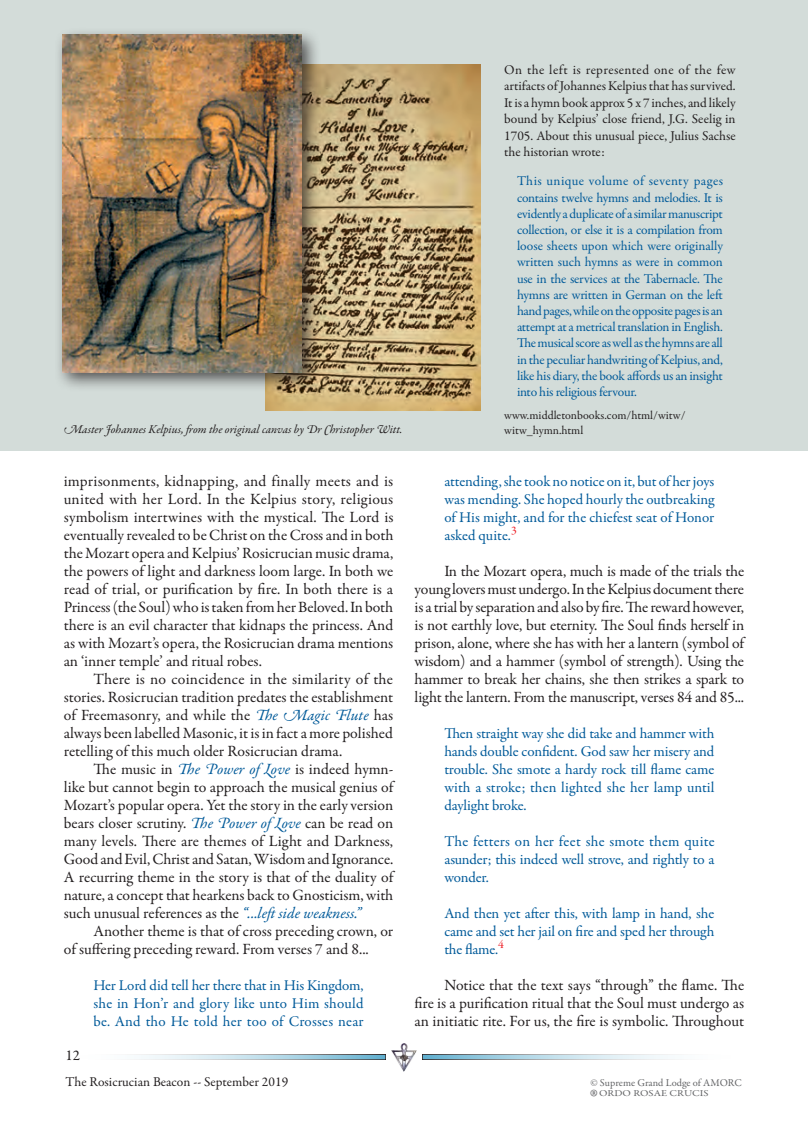
<style>
.page{position:relative;width:808px;height:1127px;background:#fff}
.page>*{position:absolute;margin:0;border:0;box-sizing:border-box;transform-origin:0 0}
.t1{font:30px "Garamond Premr Pro";color:#636466}
.t2{font:15.75px/18px "Garamond Premr Pro";letter-spacing:-.005em;color:#231f20;text-align:justify}
.t3{font:15px/18px "Garamond Premr Pro";letter-spacing:-.005em;color:#005a99;text-align:justify}
.t4{font:15px "Garamond Premr Pro";color:#231f20}
.t5{font:13.5px/16.2px "Garamond Premr Pro";letter-spacing:-.02em;color:#005a99;text-align:justify}
.t6{font:13.5px/16.5px "Garamond Premr Pro";color:#231f20;text-align:justify}
.t7{font:italic 12px "Garamond Premr Pro";letter-spacing:-.005em;color:#231f20}
.t8{font:12px/15px "Garamond Premr Pro";color:#231f20}
.t9{font:10.5px "Garamond Premr Pro";color:#636466}
.t10{font:9px "Garamond Premr Pro";color:#636466;scale:1.2 1}
.s1{font-style:italic;color:#005a99}
</style>
<div class="page">
<img style="left:392px;top:1043px;width:24px;height:29px">
<svg style="left:422px;top:1054px;width:253px;height:6px;background:#b3cbd4"></svg>
<svg style="left:134px;top:1054px;width:252px;height:6px;background:#b3cbd5"></svg>
<div style="left:0;top:0;width:808px;height:450px;background:#d3dcd9"></div>
<img style="left:265px;top:65px;width:215px;height:346px">
<div style="left:54px;top:26px;width:267px;height:366px;background:#231f20;opacity:.75"></div>
<img style="left:62px;top:35px;width:239px;height:337px">
<p class="t7" style="left:64px;top:421px;width:340px">Master Johannes Kelpius, from the original canvas by Dr Christopher Witt.</p>
<p class="t6" style="left:504px;top:62px;width:233px">On the left is represented one of the few artifacts of Johannes Kelpius that has survived.<br>It is a hymn book approx 5 x 7 inches, and likely bound by Kelpius’ close friend, J.G. Seelig in 1705. About this unusual piece, Julius Sachse the historian wrote:</p>
<p class="t5" style="left:517px;top:173px;width:208px">This unique volume of seventy pages contains twelve hymns and melodies. It is evidently a duplicate of a similar manuscript collection, or else it is a compilation from loose sheets upon which were originally written such hymns as were in common use in the services at the Tabernacle. The hymns are written in German on the left hand pages, while on the opposite pages is an attempt at a metrical translation in English.<br>The musical score as well as the hymns are all in the peculiar handwriting of Kelpius, and, like his diary, the book affords us an insight into his religious fervour.</p>
<p class="t8" style="left:504px;top:408px;width:183px">www.middletonbooks.com/html/witw/ witw_hymn.html</p>
<p class="t2" style="left:64px;top:472px;width:331px">imprisonments, kidnapping, and finally meets and is united with her Lord. In the Kelpius story, religious symbolism intertwines with the mystical. The Lord is eventually revealed to be Christ on the Cross and in both the Mozart opera and Kelpius’ Rosicrucian music drama, the powers of light and darkness loom large. In both we read of trial, or purification by fire. In both there is a Princess (the Soul) who is taken from her Beloved. In both there is an evil character that kidnaps the princess. And as with Mozart’s opera, the Rosicrucian drama mentions an ‘inner temple’ and ritual robes.</p>
<p class="t2" style="left:64px;top:670px;width:331px;text-indent:30px">There is no coincidence in the similarity of the stories. Rosicrucian tradition predates the establishment of Freemasonry, and while the <span class="s1">The Magic Flute</span> has always been labelled Masonic, it is in fact a more polished retelling of this much older Rosicrucian drama.</p>
<p class="t2" style="left:64px;top:760px;width:331px;text-indent:30px">The music in <span class="s1">The Power of Love</span> is indeed hymn&shy;like but cannot begin to approach the musical genius of Mozart’s popular opera. Yet the story in the early version bears closer scrutiny. <span class="s1">The Power of Love</span> can be read on many levels. There are themes of Light and Darkness, Good and Evil, Christ and Satan, Wisdom and Ignorance.<br>A recurring theme in the story is that of the duality of nature, a concept that hearkens back to Gnosticism, with such unusual references as the <span class="s1">“...left side weakness.”</span></p>
<p class="t2" style="left:64px;top:922px;width:331px;text-indent:30px">Another theme is that of cross preceding crown, or of suffering preceding reward. From verses 7 and 8...</p>
<p class="t3" style="left:94px;top:977px;width:272px">Her Lord did tell her there that in His Kingdom, she in Hon’r and glory like unto Him should be. And tho He told her too of Crosses near</p>
<p class="t4" style="left:65px;top:1046px;width:16px">12</p>
<p class="t3" style="left:444px;top:473px;width:271px">attending, she took no notice on it, but of her joys was mending. She hoped hourly the outbreaking of His might, and for the chiefest seat of Honor asked quite.<sup>3</sup></p>
<p class="t2" style="left:415px;top:562px;width:331px;text-indent:30px">In the Mozart opera, much is made of the trials the young lovers must undergo. In the Kelpius document there is a trial by separation and also by fire. The reward however, is not earthly love, but eternity. The Soul finds herself in prison, alone, where she has with her a lantern (symbol of wisdom) and a hammer (symbol of strength). Using the hammer to break her chains, she then strikes a spark to light the lantern. From the manuscript, verses 84 and 85...</p>
<p class="t3" style="left:444px;top:725px;width:272px">Then straight way she did take and hammer with hands double confident. God saw her misery and trouble. She smote a hardy rock till flame came with a stroke; then lighted she her lamp until daylight broke.</p>
<p class="t3" style="left:444px;top:833px;width:272px">The fetters on her feet she smote them quite asunder; this indeed well strove, and rightly to a wonder.</p>
<p class="t3" style="left:444px;top:905px;width:272px">And then yet after this, with lamp in hand, she came and set her jail on fire and sped her through the flame.<sup>4</sup></p>
<p class="t2" style="left:415px;top:976px;width:331px;text-indent:30px">Notice that the text says “through” the flame. The fire is a purification ritual that the Soul must undergo as an initiatic rite. For us, the fire is symbolic. Throughout</p>
<p class="t6" style="left:65px;top:1074px;width:224px">The Rosicrucian Beacon -- September 2019</p>
<p class="t9" style="left:590px;top:1077px;width:153px">© Supreme Grand Lodge of AMORC</p>
<h1 class="t1" style="left:590px;top:1081px;width:8px">®</h1>
<p class="t10" style="left:599px;top:1087px;width:93px">ORDO ROSAE CRUCIS</p>
</div>
